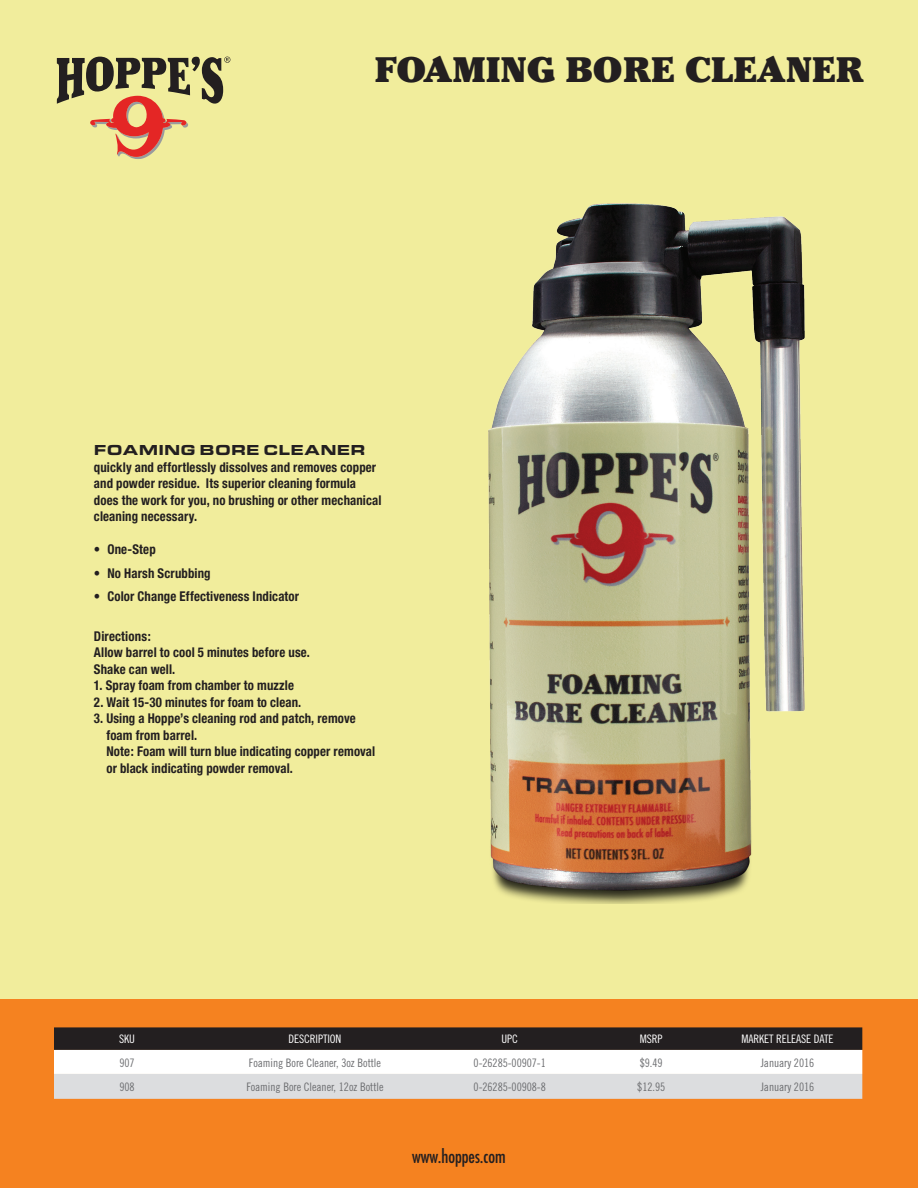
<style>
.page{position:relative;width:918px;height:1188px;background:#f1ed9c}
.page>*{position:absolute;margin:0;border:0;box-sizing:border-box;transform-origin:0 0}
.t1{font:900 35.25px "Cheltenham";color:#231f20}
.t2{font:condensed 18px "Futura";color:#231f20}
.t3{font:15px "Eurostile T Blac Exte";letter-spacing:.01em;color:#231f20}
.t4{font:700 condensed 13.5px/16.5px "Helvetica Neue";letter-spacing:.01em;color:#231f20;scale:.95 1}
.t5{font:11.7px "Trade Gothic Cond Eighteen";letter-spacing:-.005em;color:#6c6d70}
.t6{font:11.7px "Trade Gothic Cond Eighteen";letter-spacing:-.01em;color:#fff}
</style>
<div class="page">
<div style="left:0;top:999px;width:918px;height:189px;background:#f58220"></div>
<svg style="left:54px;top:1027px;width:808px;height:72px;background:#aeacac"></svg>
<img style="left:488px;top:203px;width:316px;height:701px">
<svg style="left:57px;top:56px;width:173px;height:103px"></svg>
<p class="t1" style="left:375px;top:48px;width:491px">FOAMING BORE CLEANER</p>
<p class="t3" style="left:94px;top:442px;width:273px">FOAMING BORE CLEANER</p>
<p class="t4" style="left:94px;top:459px;width:304px">quickly and effortlessly dissolves and removes copper and powder residue. Its superior cleaning formula does the work for you, no brushing or other mechanical cleaning necessary.</p>
<p class="t4" style="left:94px;top:541px;width:67px">• One-Step</p>
<p class="t4" style="left:94px;top:564px;width:124px">• No Harsh Scrubbing</p>
<p class="t4" style="left:94px;top:588px;width:218px">• Color Change Effectiveness Indicator</p>
<p class="t4" style="left:94px;top:627px;width:61px">Directions:</p>
<p class="t4" style="left:94px;top:644px;width:229px">Allow barrel to cool 5 minutes before use.<br>Shake can well.</p>
<p class="t4" style="left:94px;top:677px;width:212px">1. Spray foam from chamber to muzzle</p>
<p class="t4" style="left:94px;top:693px;width:220px">2. Wait 15-30 minutes for foam to clean.</p>
<p class="t4" style="left:106px;top:710px;width:284px;text-indent:-12px">3. Using a Hoppe’s cleaning rod and patch, remove foam from barrel.<br>Note: Foam will turn blue indicating copper removal or black indicating powder removal.</p>
<p class="t6" style="left:119px;top:1032px;width:17px">SKU</p>
<p class="t6" style="left:289px;top:1032px;width:54px">DESCRIPTION</p>
<p class="t6" style="left:502px;top:1032px;width:18px">UPC</p>
<p class="t6" style="left:640px;top:1032px;width:24px">MSRP</p>
<p class="t6" style="left:741px;top:1032px;width:94px">MARKET RELEASE DATE</p>
<p class="t5" style="left:119px;top:1055px;width:17px">907</p>
<p class="t5" style="left:249px;top:1055px;width:134px">Foaming Bore Cleaner, 3oz Bottle</p>
<p class="t5" style="left:474px;top:1055px;width:74px">0-26285-00907-1</p>
<p class="t5" style="left:640px;top:1055px;width:24px">$9.49</p>
<p class="t5" style="left:761px;top:1055px;width:55px">January 2016</p>
<p class="t5" style="left:119px;top:1080px;width:17px">908</p>
<p class="t5" style="left:246px;top:1080px;width:139px">Foaming Bore Cleaner, 12oz Bottle</p>
<p class="t5" style="left:474px;top:1080px;width:74px">0-26285-00908-8</p>
<p class="t5" style="left:637px;top:1080px;width:29px">$12.95</p>
<p class="t5" style="left:761px;top:1080px;width:55px">January 2016</p>
<p class="t2" style="left:412px;top:1145px;width:95px">www.hoppes.com</p>
</div>
